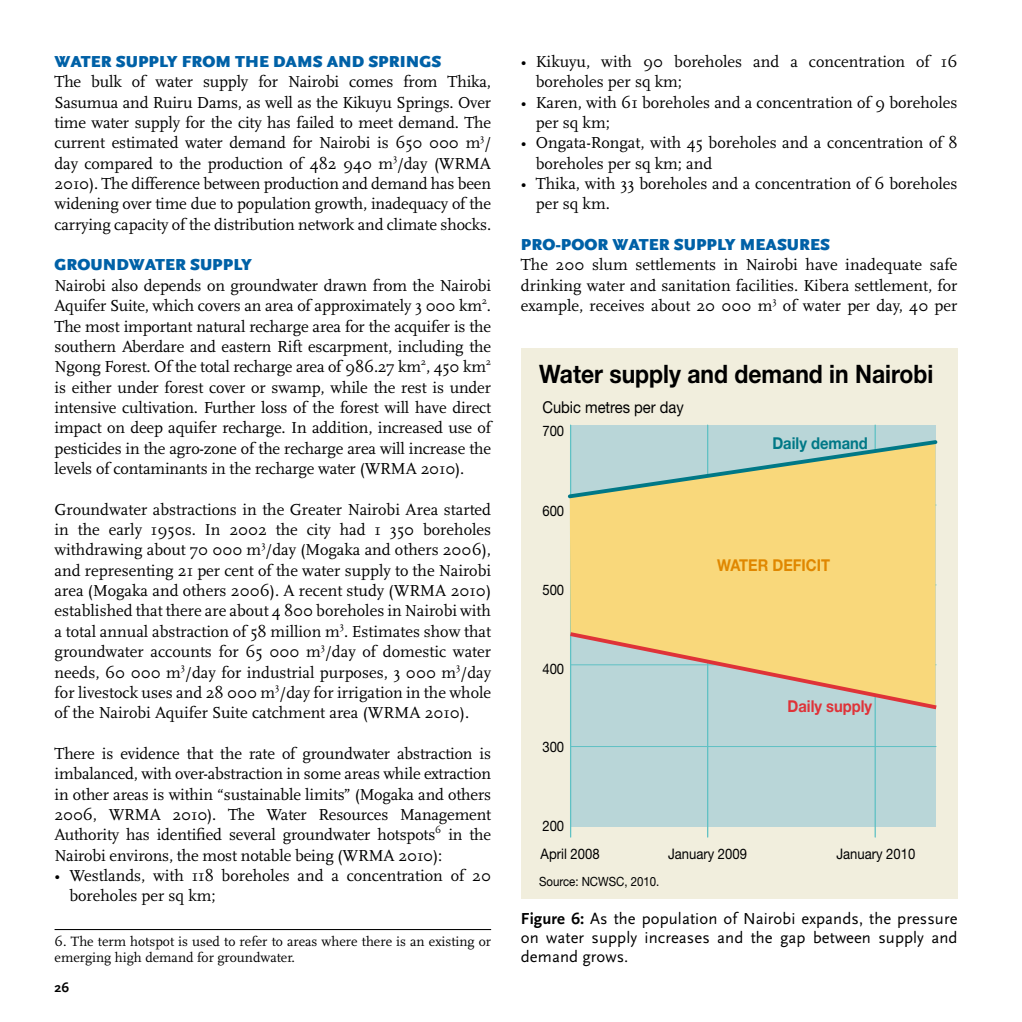
<style>
.page{position:relative;width:1022px;height:1022px;background:#fff}
.page>*{position:absolute;margin:0;border:0;box-sizing:border-box;transform-origin:0 0}
.t1{font:700 25.38px "Helvetica Neue";color:#000;scale:.9 1}
.t2{font:16.62px/20.3px "Scala";color:#000}
.t3{font:16.62px/19.2px "Scala Sans";letter-spacing:.005em;color:#000;text-align:justify}
.t4{font:900 16.62px "Scala Sans";color:#0061a7}
.t5{font:16.28px "Helvetica Neue";color:#000;scale:.9 1}
.t6{font:700 16.28px "Helvetica Neue";color:#e08700;scale:.9 1}
.t7{font:700 16.28px "Helvetica Neue";color:#df3338;scale:.9 1}
.t8{font:700 16.28px "Helvetica Neue";color:#007886;scale:.9 1}
.t9{font:14.53px/27.8px "Helvetica Neue";color:#000;scale:.9 1}
.t10{font:14px/16.6px "Scala";color:#000}
.t11{font:700 14px "Scala Sans";color:#000}
.t12{font:12.78px "Helvetica Neue";color:#000;scale:.9 1}
.s1{font-weight:700}
</style>
<div class="page">
<hr style="left:55px;top:929px;width:436px;height:1px;background:#000">
<div style="left:521px;top:348px;width:436px;height:551px;background:#f1eedd"></div>
<div style="left:571px;top:425px;width:365px;height:401px;background:#b9d6d8"></div>
<svg style="left:571px;top:503px;width:366px;height:244px"></svg>
<hr style="left:707px;top:425px;width:1px;height:412px;background:#5fc1c4">
<hr style="left:874px;top:425px;width:2px;height:412px;background:#5fc1c4">
<hr style="left:570px;top:425px;width:1px;height:412px;background:#5fc1c4">
<div style="left:570px;top:501px;width:365px;height:128px;background:#f9d87b"></div>
<svg style="left:567px;top:438px;width:371px;height:63px"></svg>
<svg style="left:570px;top:629px;width:367px;height:83px"></svg>
<p class="t4" style="left:55px;top:52px;width:388px">WATER SUPPLY FROM THE DAMS AND SPRINGS</p>
<p class="t2" style="left:55px;top:72px;width:438px;text-align:justify">The bulk of water supply for Nairobi comes from Thika, Sasumua and Ruiru Dams, as well as the Kikuyu Springs. Over time water supply for the city has failed to meet demand. The current estimated water demand for Nairobi is 650 000 m<sup>3</sup>/ day compared to the production of 482 940 m<sup>3</sup>/day (WRMA 2010). The difference between production and demand has been widening over time due to population growth, inadequacy of the carrying capacity of the distribution network and climate shocks.</p>
<p class="t4" style="left:55px;top:256px;width:199px">GROUNDWATER SUPPLY</p>
<p class="t2" style="left:55px;top:276px;width:438px;text-align:justify">Nairobi also depends on groundwater drawn from the Nairobi Aquifer Suite, which covers an area of approximately 3 000 km<sup>2</sup>.<br>The most important natural recharge area for the acquifer is the southern Aberdare and eastern Rift escarpment, including the Ngong Forest. Of the total recharge area of 986.27 km<sup>2</sup>, 450 km<sup>2 </sup>is either under forest cover or swamp, while the rest is under intensive cultivation. Further loss of the forest will have direct impact on deep aquifer recharge. In addition, increased use of pesticides in the agro-zone of the recharge area will increase the levels of contaminants in the recharge water (WRMA 2010).</p>
<p class="t2" style="left:55px;top:499px;width:438px;text-align:justify">Groundwater abstractions in the Greater Nairobi Area started in the early 1950s. In 2002 the city had 1 350 boreholes withdrawing about 70 000 m<sup>3</sup>/day (Mogaka and others 2006), and representing 21 per cent of the water supply to the Nairobi area (Mogaka and others 2006). A recent study (WRMA 2010) established that there are about 4 800 boreholes in Nairobi with a total annual abstraction of 58 million m<sup>3</sup>. Estimates show that groundwater accounts for 65 000 m<sup>3</sup>/day of domestic water needs, 60 000 m<sup>3</sup>/day for industrial purposes, 3 000 m<sup>3</sup>/day for livestock uses and 28 000 m<sup>3</sup>/day for irrigation in the whole of the Nairobi Aquifer Suite catchment area (WRMA 2010).</p>
<p class="t2" style="left:55px;top:744px;width:438px;text-align:justify">There is evidence that the rate of groundwater abstraction is imbalanced, with over-abstraction in some areas while extraction in other areas is within “sustainable limits” (Mogaka and others 2006, WRMA 2010). The Water Resources Management Authority has identified several groundwater hotspots<sup>6</sup> in the Nairobi environs, the most notable being (WRMA 2010):</p>
<p class="t2" style="left:69px;top:866px;width:423px;text-indent:-15px">• Westlands, with 118 boreholes and a concentration of 20 boreholes per sq km;</p>
<p class="t10" style="left:55px;top:933px;width:438px">6. The term hotspot is used to refer to areas where there is an existing or emerging high demand for groundwater.</p>
<p class="t11" style="left:54px;top:980px;width:16px">26</p>
<p class="t2" style="left:536px;top:52px;width:423px;text-indent:-15px">• Kikuyu, with 90 boreholes and a concentration of 16 boreholes per sq km;</p>
<p class="t2" style="left:536px;top:92px;width:423px;text-indent:-15px">• Karen, with 61 boreholes and a concentration of 9 boreholes per sq km;</p>
<p class="t2" style="left:536px;top:133px;width:423px;text-indent:-15px">• Ongata-Rongat, with 45 boreholes and a concentration of 8 boreholes per sq km; and</p>
<p class="t2" style="left:536px;top:174px;width:423px;text-indent:-15px">• Thika, with 33 boreholes and a concentration of 6 boreholes per sq km.</p>
<p class="t4" style="left:521px;top:236px;width:310px">PRO-POOR WATER SUPPLY MEASURES</p>
<p class="t2" style="left:521px;top:255px;width:438px;text-align:justify">The 200 slum settlements in Nairobi have inadequate safe drinking water and sanitation facilities. Kibera settlement, for example, receives about 20 000 m<sup>3</sup> of water per day, 40 per</p>
<h1 class="t1" style="left:539px;top:358px;width:440px">Water supply and demand in Nairobi</h1>
<p class="t5" style="left:542px;top:398px;width:159px">Cubic metres per day</p>
<p class="t9" style="left:542px;top:416px;width:26px">700</p>
<p class="t9" style="left:542px;top:497px;width:26px">600</p>
<p class="t9" style="left:542px;top:576px;width:26px">500</p>
<p class="t9" style="left:542px;top:654px;width:26px">400</p>
<p class="t9" style="left:542px;top:733px;width:26px">300</p>
<p class="t8" style="left:772px;top:433px;width:108px">Daily demand</p>
<p class="t6" style="left:717px;top:555px;width:127px">WATER DEFICIT</p>
<p class="t7" style="left:787px;top:696px;width:96px">Daily supply</p>
<p class="t9" style="left:541px;top:812px;width:67px">200<br>April 2008</p>
<p class="t12" style="left:539px;top:874px;width:135px">Source: NCWSC, 2010.</p>
<p class="t9" style="left:668px;top:839px;width:89px">January 2009</p>
<p class="t9" style="left:836px;top:839px;width:89px">January 2010</p>
<p class="t3" style="left:521px;top:909px;width:438px"><span class="s1">Figure 6:</span> As the population of Nairobi expands, the pressure on water supply increases and the gap between supply and demand grows.</p>
</div>
